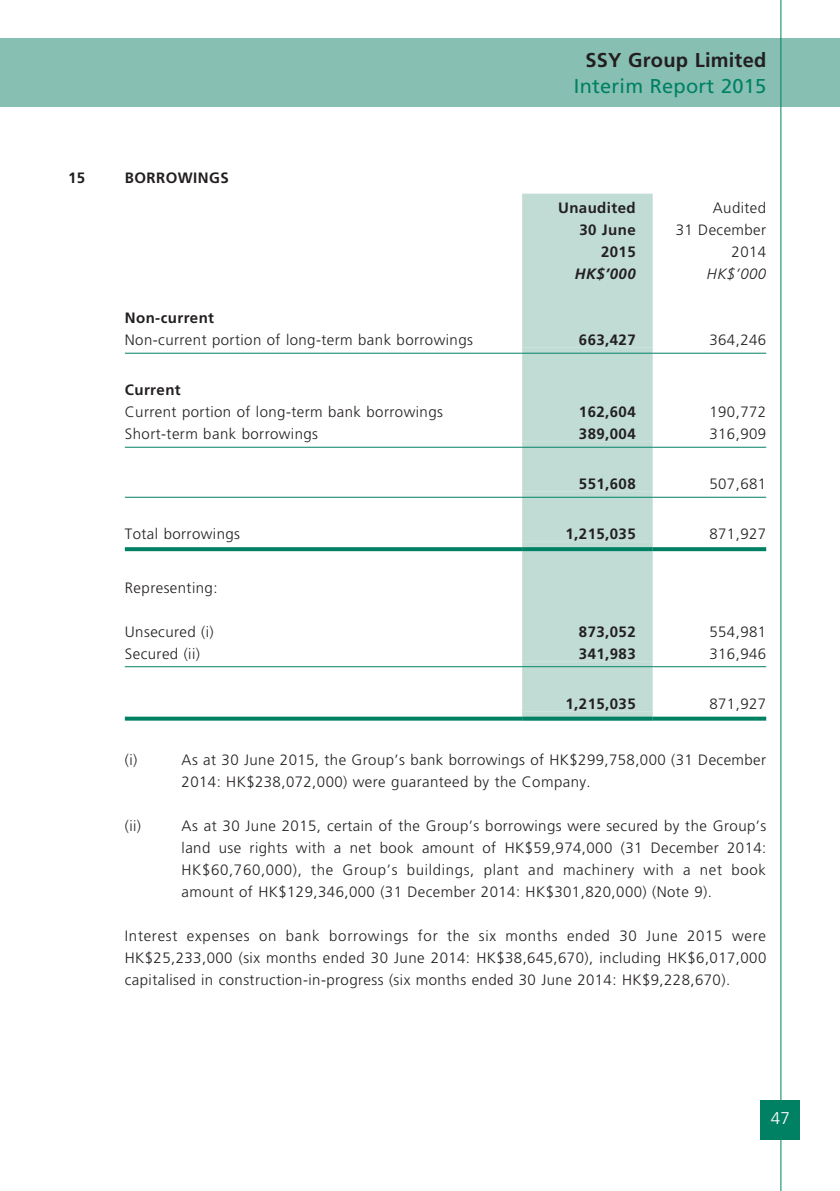
<style>
.page{position:relative;width:840px;height:1191px;background:#fff}
.page>*{position:absolute;margin:0;border:0;box-sizing:border-box;transform-origin:0 0}
.t1{font:20px "Frutiger LT Std";letter-spacing:.01em;color:#008164}
.t2{font:700 20px "Frutiger LT Std";letter-spacing:.01em;color:#231f20}
.t3{font:300 17px "Frutiger LT Std";color:#fff}
.t4{font:300 15px/22px "Frutiger LT Std";letter-spacing:.03em;color:#231f20;text-align:justify}
.t5{font:700 15px/22px "Frutiger LT Std";letter-spacing:.03em;color:#231f20;text-align:right}
.t6{font:italic 700 15px "Frutiger LT Std";color:#231f20}
.t7{font:italic 300 15px "Frutiger LT Std";color:#231f20}
</style>
<div class="page">
<div style="left:0;top:39px;width:839px;height:68px;background:#88bfb3"></div>
<hr style="left:780px;top:0;width:1px;height:1191px;background:#008164">
<div style="left:760px;top:1100px;width:39px;height:40px;background:#008164"></div>
<div style="left:522px;top:194px;width:130px;height:154px;background:#c0dcd4"></div>
<div style="left:522px;top:348px;width:130px;height:368px;background:#c0dcd4"></div>
<hr style="left:125px;top:353px;width:397px;height:1px;background:#008164">
<hr style="left:522px;top:353px;width:130px;height:1px;background:#008164">
<hr style="left:652px;top:353px;width:113px;height:1px;background:#008164">
<hr style="left:125px;top:447px;width:397px;height:1px;background:#008164">
<hr style="left:522px;top:447px;width:130px;height:1px;background:#008164">
<hr style="left:652px;top:447px;width:113px;height:1px;background:#008164">
<hr style="left:125px;top:497px;width:397px;height:1px;background:#008164">
<hr style="left:522px;top:497px;width:130px;height:1px;background:#008164">
<hr style="left:652px;top:497px;width:113px;height:1px;background:#008164">
<svg style="left:125px;top:547px;width:397px;height:4px;background:#0b866a"></svg>
<svg style="left:522px;top:547px;width:130px;height:4px"></svg>
<svg style="left:652px;top:547px;width:113px;height:4px"></svg>
<hr style="left:125px;top:666px;width:397px;height:1px;background:#008164">
<hr style="left:522px;top:666px;width:130px;height:1px;background:#008164">
<hr style="left:652px;top:666px;width:113px;height:1px;background:#008164">
<svg style="left:125px;top:716px;width:397px;height:4px;background:#29957c"></svg>
<svg style="left:522px;top:716px;width:130px;height:4px"></svg>
<svg style="left:652px;top:716px;width:113px;height:4px"></svg>
<p class="t5" style="left:68px;top:166px;width:19px">15</p>
<p class="t5" style="left:125px;top:166px;width:21px">Borrowings</p>
<h1 class="t2" style="left:585px;top:48px;width:182px">SSY Group Limited</h1>
<h1 class="t1" style="left:573px;top:74px;width:194px">Interim Report 2015</h1>
<p class="t5" style="left:557px;top:197px;width:79px">Unaudited</p>
<p class="t4" style="left:712px;top:197px;width:55px">Audited</p>
<p class="t5" style="left:579px;top:219px;width:58px">30 June<br>2015</p>
<p class="t4" style="left:675px;top:219px;width:92px;text-align:right">31 December<br>2014</p>
<p class="t6" style="left:574px;top:265px;width:62px">HK$’000</p>
<p class="t7" style="left:706px;top:265px;width:61px">HK$’000</p>
<p class="t5" style="left:125px;top:307px;width:91px">Non-current</p>
<p class="t4" style="left:125px;top:329px;width:349px">Non-current portion of long-term bank borrowings</p>
<p class="t5" style="left:578px;top:329px;width:58px">663,427</p>
<p class="t4" style="left:709px;top:329px;width:58px">364,246</p>
<p class="t5" style="left:125px;top:379px;width:57px">Current</p>
<p class="t4" style="left:125px;top:401px;width:319px">Current portion of long-term bank borrowings</p>
<p class="t5" style="left:578px;top:401px;width:58px">162,604</p>
<p class="t4" style="left:709px;top:401px;width:58px">190,772</p>
<p class="t4" style="left:125px;top:423px;width:195px">Short-term bank borrowings</p>
<p class="t5" style="left:578px;top:423px;width:58px">389,004</p>
<p class="t4" style="left:709px;top:423px;width:58px">316,909</p>
<p class="t5" style="left:578px;top:473px;width:58px">551,608</p>
<p class="t4" style="left:709px;top:473px;width:58px">507,681</p>
<p class="t4" style="left:125px;top:523px;width:117px">Total borrowings</p>
<p class="t5" style="left:565px;top:523px;width:72px">1,215,035</p>
<p class="t4" style="left:709px;top:523px;width:58px">871,927</p>
<p class="t4" style="left:125px;top:576px;width:94px">Representing:</p>
<p class="t4" style="left:125px;top:620px;width:90px">Unsecured (i)</p>
<p class="t5" style="left:578px;top:620px;width:58px">873,052</p>
<p class="t4" style="left:709px;top:620px;width:58px">554,981</p>
<p class="t4" style="left:125px;top:642px;width:77px">Secured (ii)</p>
<p class="t5" style="left:578px;top:642px;width:58px">341,983</p>
<p class="t4" style="left:709px;top:642px;width:58px">316,946</p>
<p class="t5" style="left:565px;top:692px;width:72px">1,215,035</p>
<p class="t4" style="left:709px;top:692px;width:58px">871,927</p>
<p class="t4" style="left:125px;top:749px;width:14px">(i)</p>
<p class="t4" style="left:181px;top:749px;width:585px">As at 30 June 2015, the Group’s bank borrowings of HK$299,758,000 (31 December<br>2014: HK$238,072,000) were guaranteed by the Company.</p>
<p class="t4" style="left:125px;top:815px;width:18px">(ii)</p>
<p class="t4" style="left:181px;top:815px;width:586px">As at 30 June 2015, certain of the Group’s borrowings were secured by the Group’s land use rights with a net book amount of HK$59,974,000 (31 December 2014:<br>HK$60,760,000), the Group’s buildings, plant and machinery with a net book amount of HK$129,346,000 (31 December 2014: HK$301,820,000) (Note 9).</p>
<p class="t4" style="left:125px;top:925px;width:642px">Interest expenses on bank borrowings for the six months ended 30 June 2015 were HK$25,233,000 (six months ended 30 June 2014: HK$38,645,670), including HK$6,017,000 capitalised in construction-in-progress (six months ended 30 June 2014: HK$9,228,670).</p>
<p class="t3" style="left:770px;top:1108px;width:21px">47</p>
</div>
